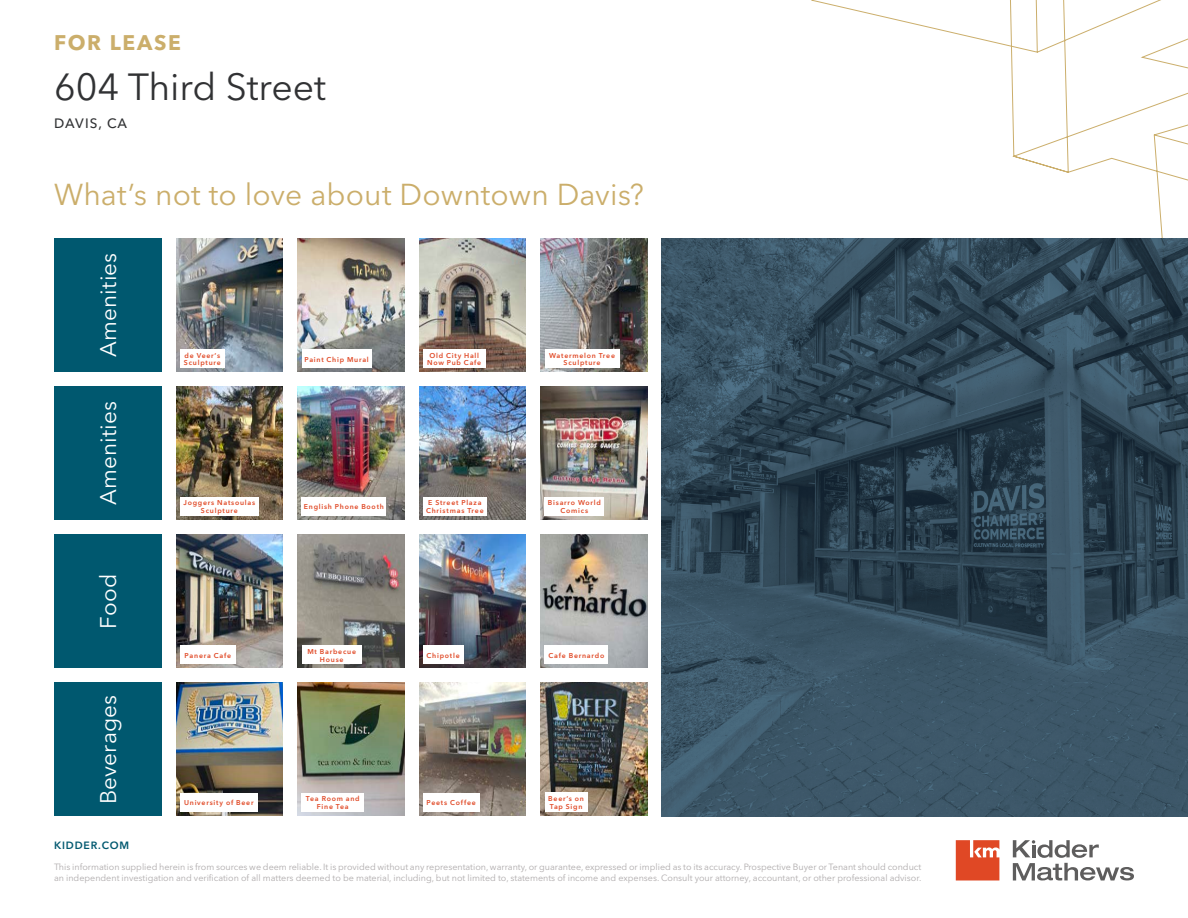
<style>
.page{position:relative;width:1188px;height:918px;background:#fff}
.page>*{position:absolute;margin:0;border:0;box-sizing:border-box;transform-origin:0 0}
.Property_Name_-_Charcoal{font:37.5px "Avenir Next LT Pro";color:#313234}
.Callout_Text_-_Gold{font:30px "Avenir Next LT Pro";color:#cbae6b}
.Callout_Text_-_Orange{font:22.5px "Avenir Next LT Pro";letter-spacing:.005em;color:#fff}
.For_Lease___Sale__After_Pages__-_Gold{font:700 21px "Avenir Next LT Pro";letter-spacing:.08em;color:#cbae6b}
.Property_Address_-_Charcoal{font:500 13.5px "Avenir Next LT Pro";letter-spacing:.07em;color:#313234}
.t1{font:600 10.5px "Avenir Next LT Pro";letter-spacing:.08em;color:#00586f}
.t2{font:9px/10.8px "Avenir Next LT Pro";color:#afabac}
.Callout_Text_-_Orange-2{font:600 7.05px/7.9px "Avenir Next LT Pro";letter-spacing:.11em;color:#e04825;text-align:center}
</style>
<div class="page">
<svg style="left:1013px;top:851px;width:121px;height:30px"></svg>
<svg style="left:956px;top:851px;width:43px;height:30px"></svg>
<svg style="left:811px;top:0;width:377px;height:851px"></svg>
<div style="left:54px;top:683px;width:107px;height:133px;background:#00586f"></div>
<div style="left:54px;top:535px;width:107px;height:133px;background:#00586f"></div>
<div style="left:54px;top:387px;width:107px;height:133px;background:#00586f"></div>
<div style="left:54px;top:238px;width:107px;height:134px;background:#00586f"></div>
<img style="left:176px;top:239px;width:107px;height:133px">
<img style="left:298px;top:239px;width:106px;height:133px">
<img style="left:419px;top:239px;width:107px;height:133px">
<img style="left:541px;top:239px;width:106px;height:133px">
<img style="left:176px;top:387px;width:107px;height:133px">
<img style="left:298px;top:387px;width:106px;height:133px">
<img style="left:419px;top:387px;width:107px;height:133px">
<img style="left:541px;top:387px;width:106px;height:133px">
<img style="left:176px;top:535px;width:107px;height:133px">
<img style="left:298px;top:535px;width:106px;height:133px">
<img style="left:419px;top:535px;width:107px;height:133px">
<img style="left:541px;top:535px;width:106px;height:133px">
<img style="left:176px;top:683px;width:107px;height:133px">
<img style="left:298px;top:683px;width:106px;height:133px">
<img style="left:419px;top:683px;width:107px;height:133px">
<img style="left:541px;top:683px;width:106px;height:133px">
<div style="left:302px;top:793px;width:62px;height:19px;background:#fff"></div>
<div style="left:302px;top:497px;width:84px;height:19px;background:#fff"></div>
<div style="left:423px;top:793px;width:57px;height:19px;background:#fff"></div>
<div style="left:545px;top:497px;width:59px;height:19px;background:#fff"></div>
<div style="left:545px;top:792px;width:43px;height:20px;background:#fff"></div>
<div style="left:545px;top:349px;width:74px;height:19px;background:#fff"></div>
<div style="left:180px;top:646px;width:56px;height:18px;background:#fff"></div>
<div style="left:180px;top:349px;width:45px;height:19px;background:#fff"></div>
<div style="left:423px;top:349px;width:62px;height:19px;background:#fff"></div>
<div style="left:423px;top:646px;width:40px;height:18px;background:#fff"></div>
<div style="left:545px;top:646px;width:63px;height:18px;background:#fff"></div>
<div style="left:423px;top:497px;width:64px;height:19px;background:#fff"></div>
<div style="left:180px;top:793px;width:78px;height:19px;background:#fff"></div>
<div style="left:302px;top:646px;width:60px;height:18px;background:#fff"></div>
<div style="left:302px;top:349px;width:70px;height:19px;background:#fff"></div>
<div style="left:180px;top:497px;width:79px;height:19px;background:#fff"></div>
<img style="left:662px;top:238px;width:526px;height:579px">
<p class="For_Lease___Sale__After_Pages__-_Gold" style="left:54px;top:30px;width:128px">FOR LEASE</p>
<p class="Property_Name_-_Charcoal" style="left:54px;top:64px;width:274px">604 Third Street</p>
<p class="Property_Address_-_Charcoal" style="left:54px;top:115px;width:75px">DAVIS, CA</p>
<p class="Callout_Text_-_Gold" style="left:54px;top:177px;width:592px">What’s not to love about Downtown Davis?</p>
<p class="Callout_Text_-_Orange" style="left:95px;top:357px;width:106px;rotate:-90deg">Amenities</p>
<p class="Callout_Text_-_Orange" style="left:95px;top:505px;width:106px;rotate:-90deg">Amenities</p>
<p class="Callout_Text_-_Orange" style="left:95px;top:629px;width:56px;rotate:-90deg">Food</p>
<p class="Callout_Text_-_Orange" style="left:95px;top:804px;width:111px;rotate:-90deg">Beverages</p>
<p class="t1" style="left:54px;top:839px;width:77px">KIDDER.COM</p>
<p class="Callout_Text_-_Orange-2" style="left:184px;top:351px;width:38px;text-align:left">de Veer’s<br>Sculpture</p>
<p class="Callout_Text_-_Orange-2" style="left:427px;top:351px;width:56px">Old City Hall<br>Now Pub Cafe</p>
<p class="Callout_Text_-_Orange-2" style="left:304px;top:355px;width:66px">Paint Chip Mural</p>
<p class="Callout_Text_-_Orange-2" style="left:549px;top:351px;width:67px">Watermelon Tree<br>Sculpture</p>
<p class="Callout_Text_-_Orange-2" style="left:183px;top:499px;width:73px">Joggers Natsoulas<br>Sculpture</p>
<p class="Callout_Text_-_Orange-2" style="left:304px;top:503px;width:82px">English Phone Booth</p>
<p class="Callout_Text_-_Orange-2" style="left:426px;top:499px;width:59px">E Street Plaza<br>Christmas Tree</p>
<p class="Callout_Text_-_Orange-2" style="left:548px;top:499px;width:55px">Bisarro World<br>Comics</p>
<p class="Callout_Text_-_Orange-2" style="left:185px;top:651px;width:48px">Panera Cafe</p>
<p class="Callout_Text_-_Orange-2" style="left:307px;top:647px;width:50px">Mt Barbecue<br>House</p>
<p class="Callout_Text_-_Orange-2" style="left:184px;top:799px;width:71px">University of Beer</p>
<p class="Callout_Text_-_Orange-2" style="left:306px;top:795px;width:55px">Tea Room and<br>Fine Tea</p>
<p class="Callout_Text_-_Orange-2" style="left:427px;top:651px;width:35px">Chipotle</p>
<p class="Callout_Text_-_Orange-2" style="left:548px;top:651px;width:57px">Cafe Bernardo</p>
<p class="Callout_Text_-_Orange-2" style="left:427px;top:799px;width:51px">Peets Coffee</p>
<p class="Callout_Text_-_Orange-2" style="left:548px;top:794px;width:37px;text-align:left">Beer’s on<br>Tap Sign</p>
<p class="t2" style="left:54px;top:861px;width:869px">This information supplied herein is from sources we deem reliable. It is provided without any representation, warranty, or guarantee, expressed or implied as to its accuracy. Prospective Buyer or Tenant should conduct an independent investigation and verification of all matters deemed to be material, including, but not limited to, statements of income and expenses. Consult your attorney, accountant, or other professional advisor.</p>
</div>
